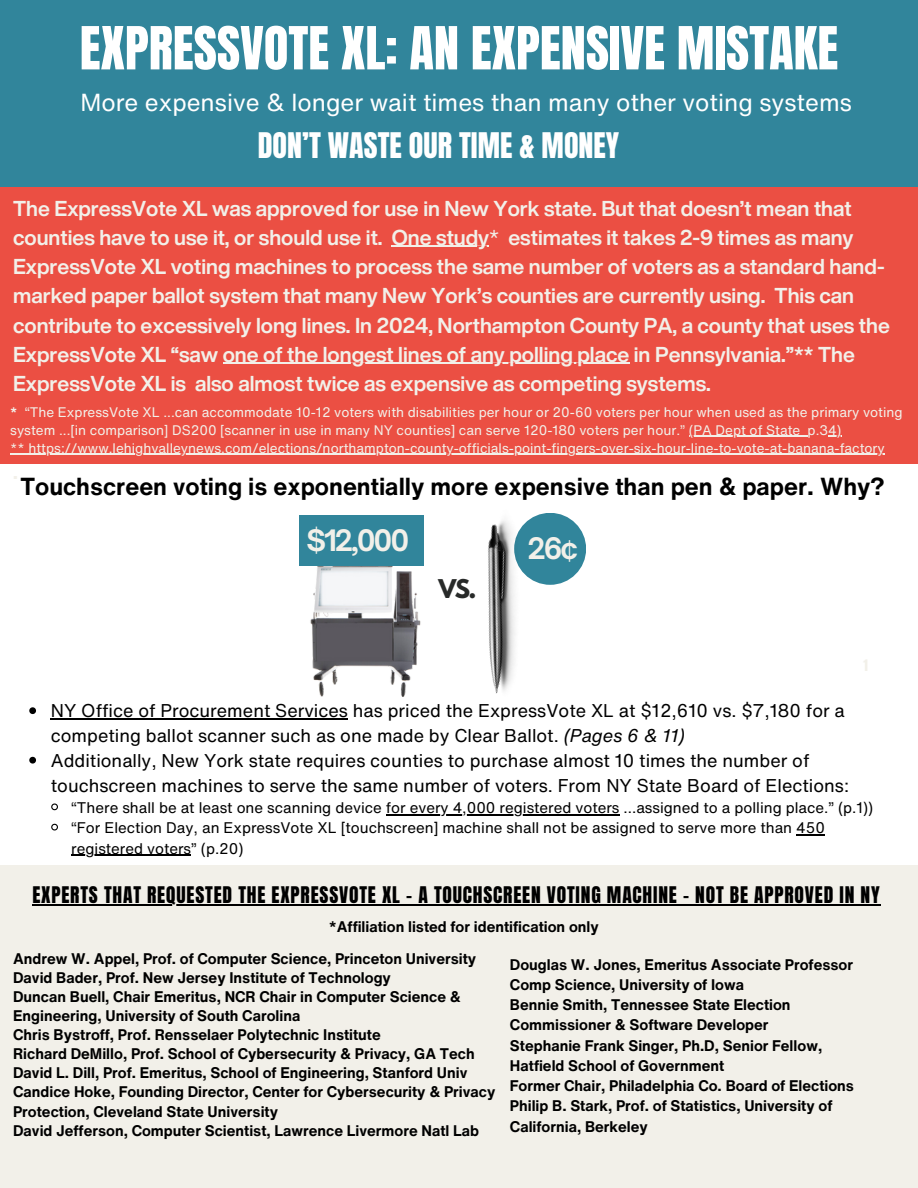
<style>
.page{position:relative;width:918px;height:1188px;background:#fff}
.page>*{position:absolute;margin:0;border:0;box-sizing:border-box;transform-origin:0 0}
.t1{font:50.4px "Anton";color:#fff}
.t2{font:30px "Anton";color:#fff}
.t3{font:700 28.35px "Open Sauce One";letter-spacing:-.075em;color:#f2f0e9}
.t4{font:700 24px "Helvetica Now Text";color:#000}
.t5{font:24px "Helvetica Now Text";color:#fff}
.t6{font:700 22.8px "League Spartan";color:#282a29}
.t7{font:700 21px/29.2px "Helvetica Now Display";color:#f2f0e9}
.t8{font:19.5px "Anton";letter-spacing:.04em;color:#000}
.t9{font:18px/24.8px "Helvetica Now Text";color:#000}
.t10{font:700 15px/20.2px "Helvetica Now Text";color:#000}
.t11{font:15px "Helvetica Now Text";color:#000}
.t12{font:13.5px/18px "Helvetica Now Text";color:#f2f0e9}
.t13{font:13.5px "Anton";color:#f2f0e9}
.s1{font-weight:400}
.s2{font-weight:700}
.s3{font-style:italic}
</style>
<div class="page">
<div style="left:0;top:866px;width:918px;height:322px;background:#f2f0e9"></div>
<div style="left:0;top:0;width:918px;height:187px;background:#31859b"></div>
<div style="left:0;top:187px;width:918px;height:276px;background:#eb4f43"></div>
<hr style="left:32px;top:904px;width:849px;height:1px;background:#000">
<hr style="left:392px;top:246px;width:97px;height:1px;background:#f2f0e9">
<hr style="left:223px;top:363px;width:406px;height:1px;background:#f2f0e9">
<svg style="left:29px;top:707px;width:7px;height:7px"></svg>
<hr style="left:51px;top:719px;width:297px;height:1px;background:#000">
<svg style="left:29px;top:757px;width:7px;height:7px"></svg>
<svg style="left:51px;top:803px;width:7px;height:8px"></svg>
<hr style="left:386px;top:814px;width:234px;height:1px;background:#000">
<svg style="left:51px;top:823px;width:7px;height:8px"></svg>
<hr style="left:796px;top:834px;width:29px;height:2px;background:#000">
<hr style="left:71px;top:855px;width:120px;height:1px;background:#000">
<img style="left:299px;top:520px;width:125px;height:177px">
<div style="left:299px;top:515px;width:124px;height:50px;background:#31859b"></div>
<img style="left:488px;top:513px;width:94px;height:181px">
<hr style="left:689px;top:436px;width:111px;height:1px;background:#f2f0e9">
<hr style="left:10px;top:454px;width:875px;height:1px;background:#f2f0e9">
<p class="t1" style="left:80px;top:12px;width:760px">EXPRESSVOTE XL: AN EXPENSIVE MISTAKE</p>
<p class="t5" style="left:80px;top:84px;width:773px">More expensive &amp; longer wait times than many other voting systems</p>
<p class="t2" style="left:258px;top:124px;width:363px">DON’T WASTE OUR TIME &amp; MONEY</p>
<p class="t7" style="left:13px;top:193px;width:842px">The ExpressVote XL was approved for use in New York state. But that doesn’t mean that counties have to use it, or should use it. One study<span class="s1">*</span> estimates it takes 2-9 times as many</p>
<p class="t7" style="left:13px;top:252px;width:878px">ExpressVote XL voting machines to process the same number of voters as a standard hand&shy;marked paper ballot system that many New York’s counties are currently using. This can contribute to excessively long lines. In 2024, Northampton County PA, a county that uses the ExpressVote XL “saw one of the longest lines of any polling place in Pennsylvania.”** The</p>
<p class="t7" style="left:13px;top:369px;width:699px">ExpressVote XL is also almost twice as expensive as competing systems.</p>
<p class="t12" style="left:10px;top:403px;width:894px"><span class="s2">*</span> “The ExpressVote XL ...can accommodate 10-12 voters with disabilities per hour or 20-60 voters per hour when used as the primary voting system ...[in comparison] DS200 [scanner in use in many NY counties] can serve 120-180 voters per hour.” (PA Dept of State p.34)</p>
<p class="t12" style="left:10px;top:439px;width:876px">** https://www.lehighvalleynews.com/elections/northampton-county-officials-point-fingers-over-six-hour-line-to-vote-at-banana-factory</p>
<p class="t7" style="left:13px;top:456px;width:6px">.</p>
<p class="t4" style="left:20px;top:468px;width:866px">Touchscreen voting is exponentially more expensive than pen &amp; paper. Why?</p>
<p class="t3" style="left:307px;top:522px;width:104px">$12,000</p>
<p class="t6" style="left:439px;top:578px;width:39px">VS.</p>
<p class="t3" style="left:528px;top:530px;width:52px">26¢</p>
<p class="t13" style="left:864px;top:656px;width:6px">1</p>
<p class="t9" style="left:51px;top:698px;width:795px">NY Office of Procurement Services has priced the ExpressVote XL at $12,610 vs. $7,180 for a competing ballot scanner such as one made by Clear Ballot. <span class="s3">(Pages 6 &amp; 11)</span></p>
<p class="t9" style="left:51px;top:748px;width:800px">Additionally, New York state requires counties to purchase almost 10 times the number of touchscreen machines to serve the same number of voters. From NY State Board of Elections:</p>
<p class="t11" style="left:71px;top:796px;width:804px">“There shall be at least one scanning device for every 4,000 registered voters ...assigned to a polling place.” (p.1))</p>
<p class="t11" style="left:71px;top:817px;width:755px">“For Election Day, an ExpressVote XL [touchscreen] machine shall not be assigned to serve more than 450</p>
<p class="t11" style="left:71px;top:837px;width:174px">registered voters” (p.20)</p>
<p class="t8" style="left:32px;top:881px;width:849px">EXPERTS THAT REQUESTED THE EXPRESSVOTE XL - A TOUCHSCREEN VOTING MACHINE - NOT BE APPROVED IN NY</p>
<p class="t10" style="left:329px;top:916px;width:272px">*Affiliation listed for identification only</p>
<h1 class="t10" style="left:13px;top:948px;width:465px">Andrew W. Appel, Prof. of Computer Science, Princeton University</h1>
<h6 class="t10" style="left:13px;top:967px;width:379px">David Bader, Prof. New Jersey Institute of Technology</h6>
<h2 class="t10" style="left:13px;top:987px;width:449px;line-height:19.2px">Duncan Buell, Chair Emeritus, NCR Chair in Computer Science &amp;<br>Engineering, University of South Carolina</h2>
<p class="t10" style="left:13px;top:1024px;width:369px">Chris Bystroff, Prof. Rensselaer Polytechnic Institute</p>
<p class="t10" style="left:13px;top:1043px;width:463px">Richard DeMillo, Prof. School of Cybersecurity &amp; Privacy, GA Tech</p>
<p class="t10" style="left:13px;top:1063px;width:456px">David L. Dill, Prof. Emeritus, School of Engineering, Stanford Univ</p>
<p class="t10" style="left:13px;top:1082px;width:484px;line-height:19.2px">Candice Hoke, Founding Director, Center for Cybersecurity &amp; Privacy<br>Protection, Cleveland State University</p>
<h5 class="t10" style="left:13px;top:1120px;width:468px">David Jefferson, Computer Scientist, Lawrence Livermore Natl Lab</h5>
<p class="t10" style="left:510px;top:954px;width:345px">Douglas W. Jones, Emeritus Associate Professor<br>Comp Science, University of Iowa</p>
<p class="t10" style="left:510px;top:994px;width:282px">Bennie Smith, Tennessee State Election<br>Commissioner &amp; Software Developer</p>
<h3 class="t10" style="left:510px;top:1035px;width:314px">Stephanie Frank Singer, Ph.D, Senior Fellow,<br>Hatfield School of Government</h3>
<h3 class="t10" style="left:510px;top:1075px;width:346px">Former Chair, Philadelphia Co. Board of Elections</h3>
<h4 class="t10" style="left:510px;top:1096px;width:324px">Philip B. Stark, Prof. of Statistics, University of<br>California, Berkeley</h4>
</div>
